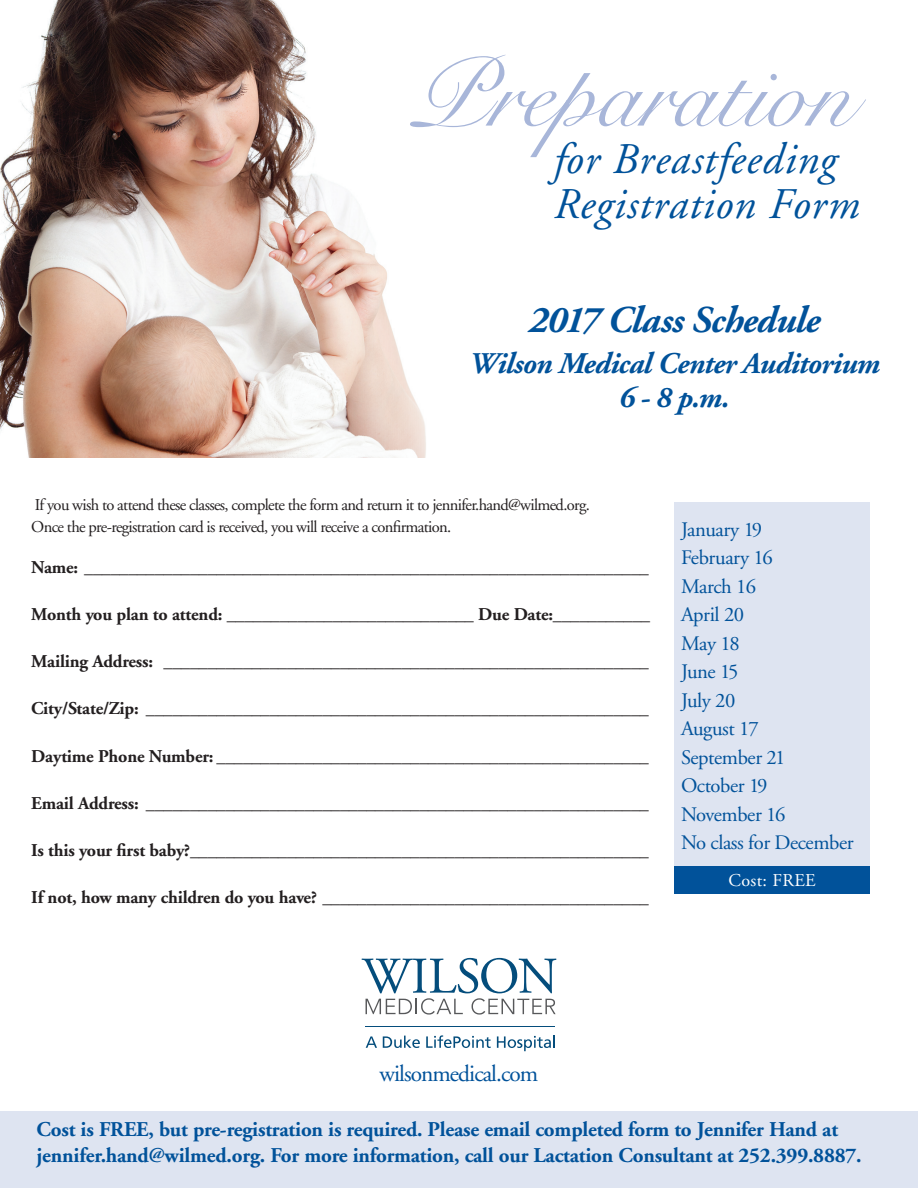
<style>
.page{position:relative;width:918px;height:1188px;background:#fff}
.page>*{position:absolute;margin:0;border:0;box-sizing:border-box;transform-origin:0 0}
.t1{font:97.5px "Snell Roundhand Script";color:#a8b6d9}
.t2{font:italic 43.65px/45px "Adobe Garamond";letter-spacing:.02em;color:#01529a}
.t3{font:italic 700 37.8px "Adobe Garamond";letter-spacing:-.02em;color:#01529a}
.t4{font:italic 700 30px/34.3px "Adobe Garamond";letter-spacing:-.025em;color:#01529a;text-align:center}
.t5{font:23.4px "Adobe Garamond";letter-spacing:-.04em;color:#01529a}
.t6{font:700 21px/25.5px "Adobe Garamond";letter-spacing:-.01em;color:#01529a}
.t7{font:20.55px/28.5px "Adobe Garamond";letter-spacing:-.02em;color:#01529a}
.t8{font:700 18px "Adobe Garamond";letter-spacing:-.01em;color:#231f20}
.t9{font:18px "Adobe Garamond";letter-spacing:.02em;color:#fff}
.t10{font:16.5px/22.5px "Adobe Garamond";letter-spacing:-.04em;color:#231f20}
</style>
<div class="page">
<div style="left:0;top:1111px;width:918px;height:77px;background:#dee4f1"></div>
<img style="left:0;top:0;width:426px;height:458px">
<svg style="left:362px;top:958px;width:194px;height:57px"></svg>
<hr style="left:366px;top:1026px;width:189px;height:1px;background:#044d7c">
<svg style="left:366px;top:1036px;width:11px;height:12px"></svg>
<svg style="left:383px;top:1036px;width:37px;height:12px"></svg>
<svg style="left:426px;top:1035px;width:65px;height:13px"></svg>
<svg style="left:497px;top:1036px;width:58px;height:15px"></svg>
<div style="left:674px;top:502px;width:196px;height:364px;background:#dee4f1"></div>
<div style="left:674px;top:866px;width:196px;height:27px;background:#01529a"></div>
<h1 class="t1" style="left:410px;top:38px;width:445px">Preparation</h1>
<h2 class="t2" style="left:554px;top:138px;width:307px">for Breastfeeding<br>Registration Form</h2>
<h3 class="t3" style="left:528px;top:299px;width:294px">2017 Class Schedule</h3>
<h3 class="t4" style="left:469px;top:347px;width:413px">Wilson Medical Center Auditorium<br>6 - 8 p.m.</h3>
<p class="t10" style="left:31px;top:493px;width:560px">If you wish to attend these classes, complete the form and return it to jennifer.hand@wilmed.org.<br>Once the pre-registration card is received, you will receive a confirmation.</p>
<p class="t8" style="left:31px;top:557px;width:619px">Name: ________________________________________________________________</p>
<p class="t8" style="left:31px;top:604px;width:620px">Month you plan to attend: ____________________________ Due Date:___________</p>
<p class="t8" style="left:31px;top:651px;width:619px">Mailing Address: _______________________________________________________</p>
<p class="t8" style="left:31px;top:699px;width:619px">City/State/Zip: _________________________________________________________</p>
<p class="t8" style="left:31px;top:746px;width:619px">Daytime Phone Number: _________________________________________________</p>
<p class="t8" style="left:31px;top:793px;width:619px">Email Address: _________________________________________________________</p>
<p class="t8" style="left:31px;top:840px;width:619px">Is this your first baby?____________________________________________________</p>
<p class="t8" style="left:31px;top:888px;width:619px">If not, how many children do you have? _____________________________________</p>
<p class="t7" style="left:681px;top:515px;width:174px">January 19<br>February 16<br>March 16<br>April 20<br>May 18<br>June 15<br>July 20<br>August 17<br>September 21<br>October 19<br>November 16<br>No class for December</p>
<p class="t9" style="left:728px;top:871px;width:89px">Cost: FREE</p>
<p class="t5" style="left:380px;top:1061px;width:160px">wilsonmedical.com</p>
<p class="t6" style="left:37px;top:1117px;width:826px">Cost is FREE, but pre-registration is required. Please email completed form to Jennifer Hand at jennifer.hand@wilmed.org. For more information, call our Lactation Consultant at 252.399.8887.</p>
</div>
